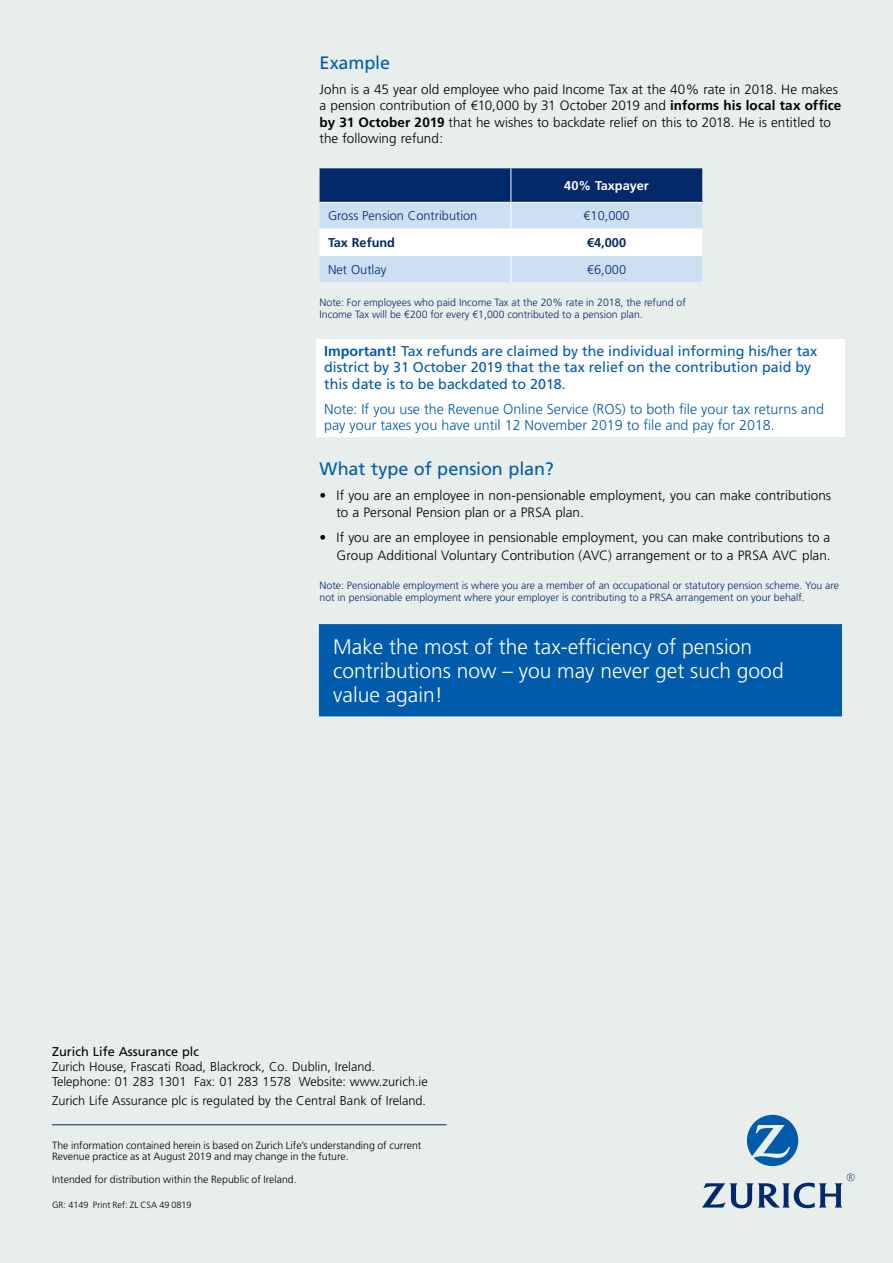
<style>
.page{position:relative;width:893px;height:1263px;background:#e8eeec}
.page>*{position:absolute;margin:0;border:0;box-sizing:border-box;transform-origin:0 0}
.t1{font:300 21px/24px "Frutiger";color:#fff}
.t2{font:18px "Frutiger";letter-spacing:-.005em;color:#005baa}
.t3{font:14.25px/16.5px "Frutiger";color:#005baa}
.t4{font:300 14.25px/16.5px "Frutiger";color:#005baa}
.t5{font:300 13.5px/16.5px "Frutiger";letter-spacing:.005em;color:#000}
.t6{font:300 12.75px/15px "Frutiger";color:#000}
.t7{font:300 12.75px "Frutiger";color:#03296a}
.t8{font:12.75px "Frutiger";color:#000}
.t9{font:700 12.75px "Frutiger";color:#03296a}
.t10{font:700 12.75px "Frutiger";color:#fff}
.t11{font:300 10.5px/12px "Frutiger";color:#03296a}
.t12{font:300 10.5px/10.5px "Frutiger";color:#000}
.t13{font:300 9px "Frutiger";color:#000}
.s1{font-weight:700}
</style>
<div class="page">
<svg style="left:320px;top:168px;width:382px;height:114px;background:#9cb0cc"></svg>
<hr style="left:320px;top:229px;width:191px;height:1px;background:#fff">
<hr style="left:511px;top:229px;width:191px;height:1px;background:#fff">
<hr style="left:320px;top:255px;width:191px;height:1px;background:#fff">
<hr style="left:511px;top:255px;width:191px;height:1px;background:#fff">
<div style="left:316px;top:339px;width:528px;height:98px;background:#fff"></div>
<div style="left:320px;top:625px;width:521px;height:91px;background:#005baa"></div>
<div style="left:319px;top:624px;width:523px;height:92px;border:2px solid #005baa"></div>
<hr style="left:52px;top:1124px;width:394px;height:1px;background:#03296a">
<svg style="left:747px;top:1115px;width:51px;height:51px"></svg>
<svg style="left:702px;top:1173px;width:152px;height:35px"></svg>
<h2 class="t2" style="left:320px;top:52px;width:72px">Example</h2>
<p class="t5" style="left:320px;top:81px;width:523px">John is a 45 year old employee who paid Income Tax at the 40% rate in 2018. He makes a pension contribution of €10,000 by 31 October 2019 and <span class="s1">informs his local tax office by 31 October 2019</span> that he wishes to backdate relief on this to 2018. He is entitled to the following refund:</p>
<p class="t10" style="left:564px;top:178px;width:86px">40% Taxpayer</p>
<p class="t7" style="left:328px;top:209px;width:151px">Gross Pension Contribution</p>
<p class="t7" style="left:583px;top:209px;width:48px">€10,000</p>
<p class="t9" style="left:328px;top:235px;width:68px">Tax Refund</p>
<p class="t9" style="left:587px;top:235px;width:40px">€4,000</p>
<p class="t7" style="left:328px;top:262px;width:60px">Net Outlay</p>
<p class="t7" style="left:587px;top:262px;width:40px">€6,000</p>
<p class="t11" style="left:320px;top:297px;width:368px">Note: For employees who paid Income Tax at the 20% rate in 2018, the refund of<br>Income Tax will be €200 for every €1,000 contributed to a pension plan.</p>
<p class="t3" style="left:324px;top:343px;width:495px"><span class="s1">Important!</span> Tax refunds are claimed by the individual informing his/her tax district by 31 October 2019 that the tax relief on the contribution paid by this date is to be backdated to 2018.</p>
<p class="t4" style="left:324px;top:401px;width:501px">Note: If you use the Revenue Online Service (ROS) to both file your tax returns and pay your taxes you have until 12 November 2019 to file and pay for 2018.</p>
<h2 class="t2" style="left:320px;top:458px;width:236px">What type of pension plan?</h2>
<p class="t5" style="left:337px;top:487px;width:496px;text-indent:-17px">• If you are an employee in non-pensionable employment, you can make contributions to a Personal Pension plan or a PRSA plan.</p>
<p class="t5" style="left:320px;top:528px;width:512px;line-height:18px;text-align:right">• If you are an employee in pensionable employment, you can make contributions to a<br>Group Additional Voluntary Contribution (AVC) arrangement or to a PRSA AVC plan.</p>
<p class="t11" style="left:320px;top:579px;width:521px">Note: Pensionable employment is where you are a member of an occupational or statutory pension scheme. You are not in pensionable employment where your employer is contributing to a PRSA arrangement on your behalf.</p>
<h1 class="t1" style="left:333px;top:635px;width:452px">Make the most of the tax-efficiency of pension contributions now – you may never get such good value again!</h1>
<p class="t8" style="left:52px;top:1044px;width:149px">Zurich Life Assurance plc</p>
<p class="t6" style="left:52px;top:1059px;width:377px">Zurich House, Frascati Road, Blackrock, Co. Dublin, Ireland.<br>Telephone: 01 283 1301 Fax: 01 283 1578 Website: www.zurich.ie</p>
<p class="t6" style="left:52px;top:1093px;width:375px">Zurich Life Assurance plc is regulated by the Central Bank of Ireland.</p>
<p class="t12" style="left:52px;top:1141px;width:371px">The information contained herein is based on Zurich Life’s understanding of current<br>Revenue practice as at August 2019 and may change in the future.</p>
<p class="t12" style="left:52px;top:1174px;width:246px">Intended for distribution within the Republic of Ireland.</p>
<p class="t13" style="left:52px;top:1199px;width:141px">GR: 4149 Print Ref: ZL CSA 49 0819</p>
</div>
